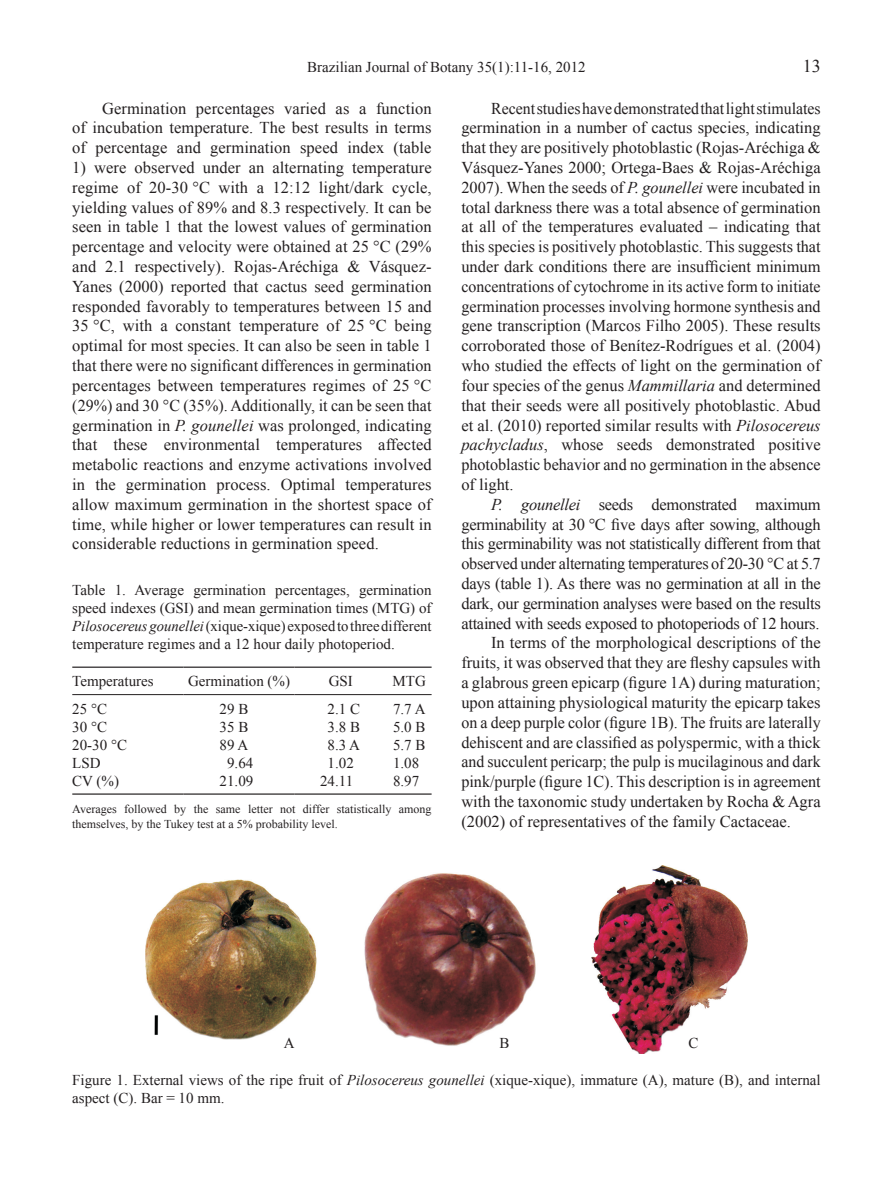
<style>
.page{position:relative;width:893px;height:1187px;background:#fff}
.page>*{position:absolute;margin:0;border:0;box-sizing:border-box;transform-origin:0 0}
.t1{font:18px "Times New Roman";color:#231f20}
.t2{font:16.5px/19.8px "Times New Roman";color:#231f20;text-align:justify}
.t3{font:16.5px/19.8px "Times New Roman";color:#231f20;text-align:justify;scale:.96 1}
.t4{font:16.5px "Times New Roman";letter-spacing:-.02em;color:#231f20}
.t5{font:15px/18px "Times New Roman";color:#231f20}
.t6{font:12px/14.4px "Times New Roman";color:#231f20}
.s1{font-style:italic}
.s2{color:#fff}
</style>
<div class="page">
<hr style="left:72px;top:666px;width:112px;height:1px;background:#231f20">
<hr style="left:184px;top:666px;width:111px;height:1px;background:#231f20">
<hr style="left:295px;top:666px;width:92px;height:1px;background:#231f20">
<hr style="left:387px;top:666px;width:45px;height:1px;background:#231f20">
<hr style="left:72px;top:694px;width:112px;height:1px;background:#231f20">
<hr style="left:184px;top:694px;width:111px;height:1px;background:#231f20">
<hr style="left:295px;top:694px;width:92px;height:1px;background:#231f20">
<hr style="left:387px;top:694px;width:45px;height:1px;background:#231f20">
<hr style="left:72px;top:793px;width:112px;height:1px;background:#231f20">
<hr style="left:184px;top:793px;width:111px;height:1px;background:#231f20">
<hr style="left:295px;top:793px;width:92px;height:1px;background:#231f20">
<hr style="left:387px;top:793px;width:45px;height:1px;background:#231f20">
<img style="left:145px;top:865px;width:603px;height:188px">
<div style="left:494px;top:1033px;width:19px;height:17px;background:#fff"></div>
<div style="left:677px;top:1033px;width:19px;height:17px;background:#fff"></div>
<div style="left:495px;top:1037px;width:32px;height:17px;background:#fff"></div>
<div style="left:684px;top:1037px;width:32px;height:17px;background:#fff"></div>
<div style="left:283px;top:1033px;width:19px;height:17px;background:#fff"></div>
<div style="left:280px;top:1037px;width:31px;height:17px;background:#fff"></div>
<p class="t5" style="left:307px;top:58px;width:280px">Brazilian Journal of Botany 35(1):11-16, 2012</p>
<p class="t1" style="left:803px;top:54px;width:19px">13</p>
<p class="t2" style="left:72px;top:98px;width:361px;text-indent:30px">Germination percentages varied as a function of incubation temperature. The best results in terms of percentage and germination speed index (table</p>
<p class="t2" style="left:72px;top:157px;width:361px">1) were observed under an alternating temperature regime of 20-30 °C with a 12:12 light/dark cycle, yielding values of 89% and 8.3 respectively. It can be seen in table 1 that the lowest values of germination percentage and velocity were obtained at 25 °C (29% and 2.1 respectively). Rojas-Aréchiga &amp; Vásquez-Yanes (2000) reported that cactus seed germination responded favorably to temperatures between 15 and 35 °C, with a constant temperature of 25 °C being optimal for most species. It can also be seen in table 1 that there were no significant differences in germination percentages between temperatures regimes of 25 °C (29%) and 30 °C (35%). Additionally, it can be seen that germination in <span class="s1">P. gounellei</span> was prolonged, indicating that these environmental temperatures affected metabolic reactions and enzyme activations involved in the germination process. Optimal temperatures allow maximum germination in the shortest space of time, while higher or lower temperatures can result in considerable reductions in germination speed.</p>
<p class="t3" style="left:461px;top:98px;width:376px;text-indent:30px">Recent studies have demonstrated that light stimulates germination in a number of cactus species, indicating that they are positively photoblastic (Rojas-Aréchiga &amp; Vásquez-Yanes 2000; Ortega-Baes &amp; Rojas-Aréchiga 2007). When the seeds of <span class="s1">P. gounellei</span> were incubated in total darkness there was a total absence of germination at all of the temperatures evaluated – indicating that this species is positively photoblastic. This suggests that under dark conditions there are insufficient minimum concentrations of cytochrome in its active form to initiate germination processes involving hormone synthesis and gene transcription (Marcos Filho 2005). These results corroborated those of Benítez-Rodrígues et al. (2004) who studied the effects of light on the germination of four species of the genus <span class="s1">Mammillaria</span> and determined that their seeds were all positively photoblastic. Abud et al. (2010) reported similar results with <span class="s1">Pilosocereus pachycladus</span>, whose seeds demonstrated positive photoblastic behavior and no germination in the absence of light.</p>
<p class="t2" style="left:491px;top:494px;width:331px"><span class="s1">P. gounellei</span> seeds demonstrated maximum</p>
<p class="t4" style="left:461px;top:513px;width:361px">germinability at 30 °C five days after sowing, although</p>
<p class="t4" style="left:461px;top:532px;width:361px">this germinability was not statistically different from that</p>
<p class="t4" style="left:461px;top:552px;width:361px">observed under alternating temperatures of 20-30 °C at 5.7</p>
<p class="t4" style="left:461px;top:572px;width:361px">days (table 1). As there was no germination at all in the</p>
<p class="t2" style="left:461px;top:593px;width:361px">dark, our germination analyses were based on the results</p>
<p class="t4" style="left:461px;top:612px;width:360px">attained with seeds exposed to photoperiods of 12 hours.</p>
<p class="t2" style="left:491px;top:632px;width:331px">In terms of the morphological descriptions of the</p>
<p class="t2" style="left:461px;top:652px;width:361px">fruits, it was observed that they are fleshy capsules with</p>
<p class="t2" style="left:461px;top:672px;width:361px">a glabrous green epicarp (figure 1A) during maturation;</p>
<p class="t2" style="left:461px;top:692px;width:361px">upon attaining physiological maturity the epicarp takes</p>
<p class="t2" style="left:461px;top:712px;width:361px">on a deep purple color (figure 1B). The fruits are laterally</p>
<p class="t2" style="left:461px;top:731px;width:361px">dehiscent and are classified as polyspermic, with a thick</p>
<p class="t3" style="left:461px;top:751px;width:376px">and succulent pericarp; the pulp is mucilaginous and dark</p>
<p class="t2" style="left:461px;top:771px;width:361px">pink/purple (figure 1C). This description is in agreement</p>
<p class="t2" style="left:461px;top:791px;width:361px">with the taxonomic study undertaken by Rocha &amp; Agra</p>
<p class="t2" style="left:461px;top:811px;width:331px">(2002) of representatives of the family Cactaceae.</p>
<p class="t5" style="left:72px;top:580px;width:361px;text-align:justify">Table 1. Average germination percentages, germination speed indexes (GSI) and mean germination times (MTG) of <span class="s1">Pilosocereus gounellei</span> (xique-xique) exposed to three different temperature regimes and a 12 hour daily photoperiod.</p>
<p class="t5" style="left:72px;top:671px;width:83px">Temperatures</p>
<p class="t5" style="left:188px;top:671px;width:104px">Germination (%)</p>
<p class="t5" style="left:329px;top:671px;width:18px">GSI</p>
<p class="t5" style="left:393px;top:671px;width:35px">MTG</p>
<p class="t5" style="left:72px;top:699px;width:55px">25 °C<br>30 °C<br>20-30 °C<br>LSD<br>CV (%)</p>
<p class="t5" style="left:220px;top:699px;width:35px">29 B<br>35 B<br>89 A<br><span class="s2">0</span>9.64<br>21.09</p>
<p class="t5" style="left:320px;top:699px;width:42px"><span class="s2">0</span>2.1 C<br><span class="s2">0</span>3.8 B<br><span class="s2">0</span>8.3 A<br><span class="s2">0</span>1.02<br>24.11</p>
<p class="t5" style="left:393px;top:699px;width:34px">7.7 A<br>5.0 B<br>5.7 B<br>1.08<br>8.97</p>
<p class="t6" style="left:72px;top:801px;width:361px">Averages followed by the same letter not differ statistically among themselves, by the Tukey test at a 5% probability level.</p>
<p class="t5" style="left:284px;top:1033px;width:12px">A</p>
<p class="t5" style="left:500px;top:1033px;width:12px">B</p>
<p class="t5" style="left:688px;top:1033px;width:10px">C</p>
<p class="t5" style="left:72px;top:1070px;width:750px">Figure 1. External views of the ripe fruit of <span class="s1">Pilosocereus gounellei</span> (xique-xique), immature (A), mature (B), and internal aspect (C). Bar = 10 mm.</p>
</div>
